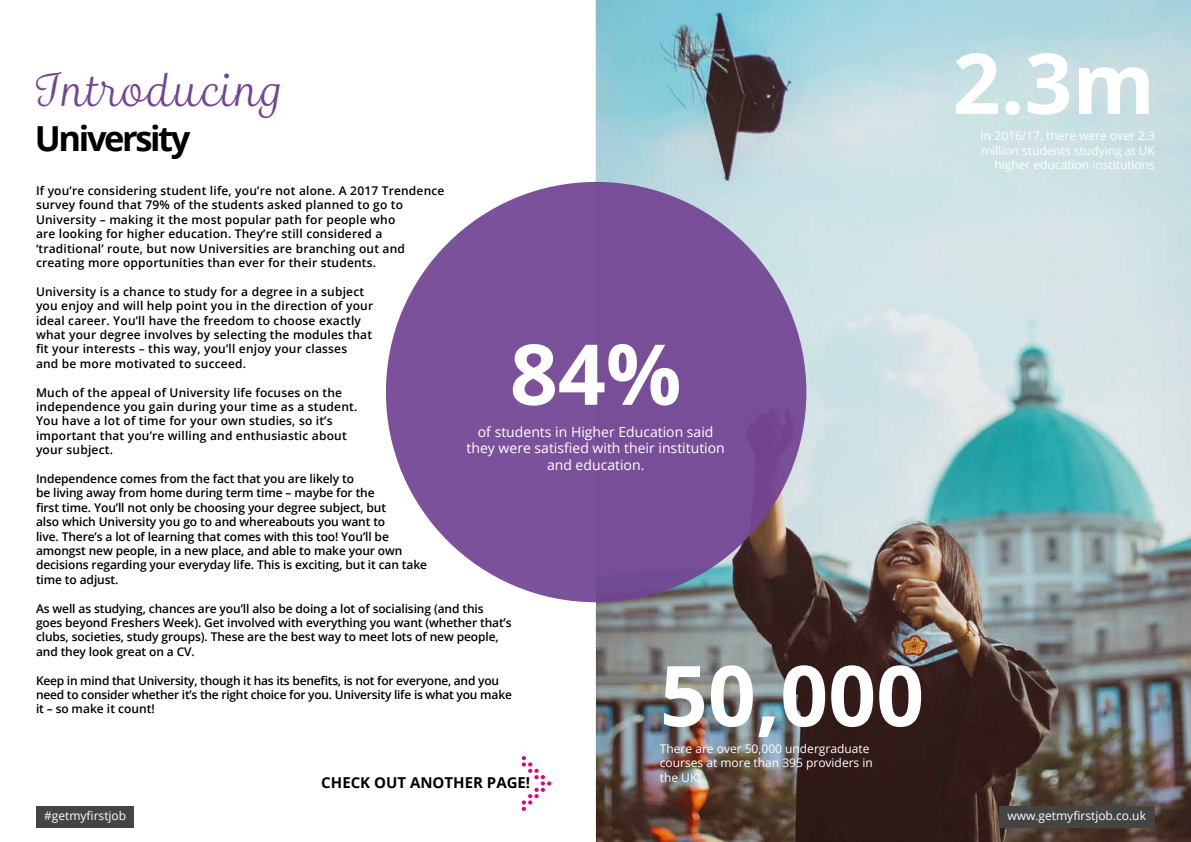
<style>
.page{position:relative;width:1191px;height:842px;background:#fff}
.page>*{position:absolute;margin:0;border:0;box-sizing:border-box;transform-origin:0 0}
.t1{font:700 130.3px "Open Sans";color:#fff}
.t2{font:700 84px "Open Sans";color:#fff}
.t3{font:43.4px "Madre Script";letter-spacing:.02em;color:#734494}
.t4{font:700 34.5px "Open Sans";letter-spacing:-.07em;color:#000}
.t5{font:700 15px "Open Sans";color:#000}
.t6{font:14px/16.8px "Open Sans";color:#fff;text-align:center}
.t7{font:600 12px/14.4px "Open Sans";letter-spacing:.015em;color:#000}
.t8{font:600 12px/14.4px "Open Sans";letter-spacing:-.01em;color:#000}
.t9{font:12px/14.4px "Open Sans";color:#fff;text-align:right}
.t10{font:600 12px/14.4px "Open Sans";letter-spacing:-.02em;color:#000}
</style>
<div class="page">
<svg style="left:522px;top:756px;width:29px;height:55px"></svg>
<img style="left:595px;top:0;width:596px;height:842px">
<div style="left:386px;top:182px;width:420px;height:420px;background:#7a4f99;border-radius:50%"></div>
<div style="left:999px;top:806px;width:156px;height:21px;background:#454444"></div>
<div style="left:36px;top:806px;width:98px;height:21px;background:#454444"></div>
<h3 class="t3" style="left:36px;top:66px;width:249px">Introducing</h3>
<h3 class="t4" style="left:35px;top:114px;width:157px">University</h3>
<p class="t7" style="left:36px;top:183px;width:410px">If you’re considering student life, you’re not alone. A 2017 Trendence survey found that 79% of the students asked planned to go to University – making it the most popular path for people who<br>are looking for higher education. They’re still considered a ‘traditional’ route, but now Universities are branching out and creating more opportunities than ever for their students.</p>
<p class="t7" style="left:36px;top:284px;width:339px">University is a chance to study for a degree in a subject you enjoy and will help point you in the direction of your ideal career. You’ll have the freedom to choose exactly what your degree involves by selecting the modules that fit your interests – this way, you’ll enjoy your classes<br>and be more motivated to succeed.</p>
<p class="t7" style="left:36px;top:385px;width:323px">Much of the appeal of University life focuses on the independence you gain during your time as a student.<br>You have a lot of time for your own studies, so it’s important that you’re willing and enthusiastic about your subject.</p>
<p class="t8" style="left:36px;top:471px;width:392px">Independence comes from the fact that you are likely to<br>be living away from home during term time – maybe for the<br>first time. You’ll not only be choosing your degree subject, but<br>also which University you go to and whereabouts you want to<br>live. There’s a lot of learning that comes with this too! You’ll be amongst new people, in a new place, and able to make your own decisions regarding your everyday life. This is exciting, but it can take time to adjust.</p>
<p class="t8" style="left:36px;top:601px;width:477px">As well as studying, chances are you’ll also be doing a lot of socialising (and this goes beyond Freshers Week). Get involved with everything you want (whether that’s clubs, societies, study groups). These are the best way to meet lots of new people, and they look great on a CV.</p>
<p class="t10" style="left:36px;top:673px;width:477px">Keep in mind that University, though it has its benefits, is not for everyone, and you need to consider whether it’s the right choice for you. University life is what you make it – so make it count!</p>
<h1 class="t1" style="left:461px;top:269px;width:268px">28%</h1>
<h2 class="t2" style="left:510px;top:315px;width:173px">84%</h2>
<p class="t6" style="left:466px;top:423px;width:260px">of students in Higher Education said they were satisfied with their institution and education.</p>
<h2 class="t2" style="left:660px;top:636px;width:266px">50,000</h2>
<p class="t5" style="left:321px;top:772px;width:210px">CHECK OUT ANOTHER PAGE!</p>
<p class="t9" style="left:660px;top:741px;width:214px;text-align:left">There are over 50,000 undergraduate courses at more than 395 providers in the UK!</p>
<h2 class="t2" style="left:952px;top:24px;width:204px">2.3m</h2>
<p class="t9" style="left:980px;top:129px;width:176px">In 2016/17, there were over 2.3 million students studying at UK higher education institutions</p>
<p class="t9" style="left:44px;top:808px;width:84px">#getmyfirstjob</p>
<p class="t9" style="left:1007px;top:808px;width:140px">www.getmyfirstjob.co.uk</p>
</div>
